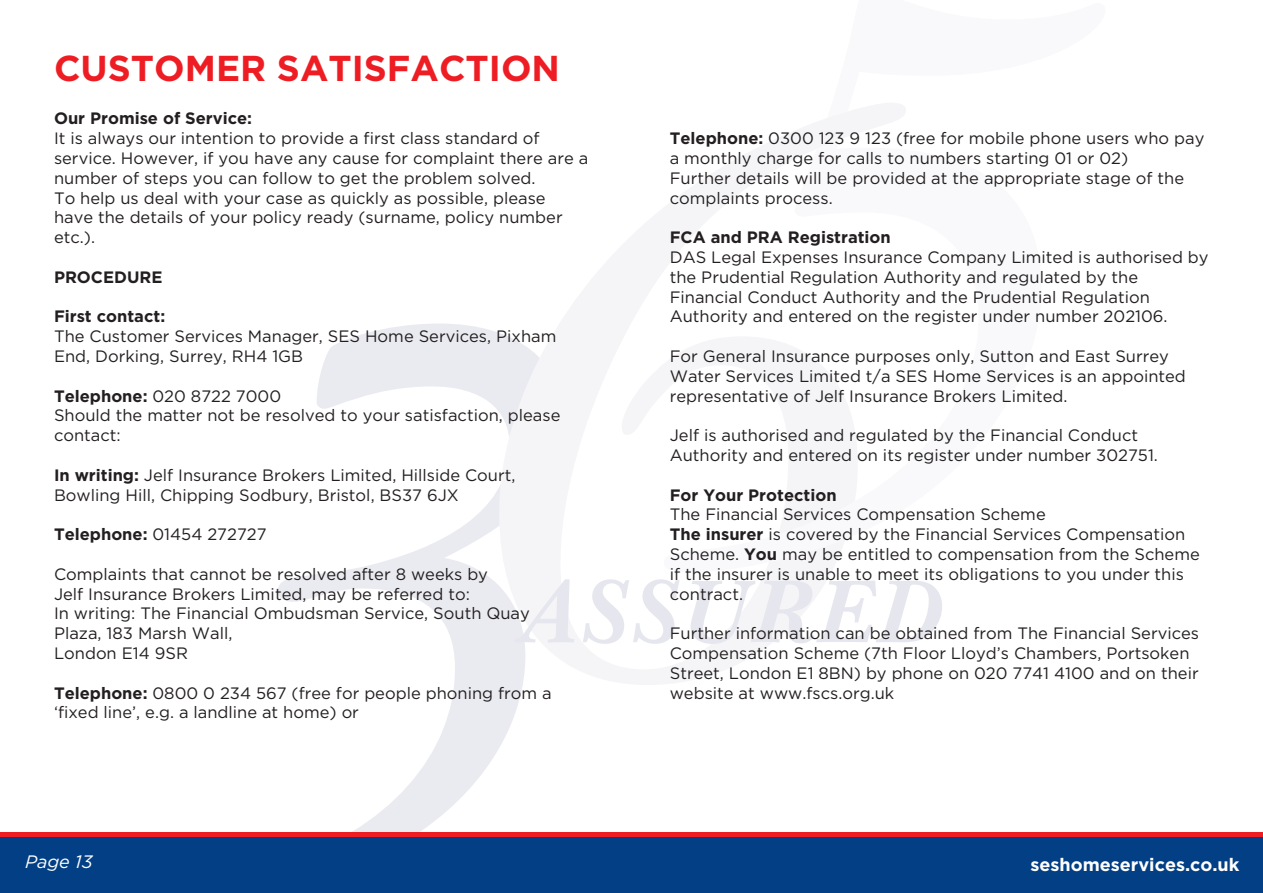
<style>
.page{position:relative;width:1263px;height:893px;background:#fff}
.page>*{position:absolute;margin:0;border:0;box-sizing:border-box;transform-origin:0 0}
.t1{font:700 36px "Gotham";color:#ee1d23}
.t2{font:700 18px "Gotham";color:#fff}
.t3{font:italic 18px "Gotham";color:#fff}
.t4{font:16.5px/19.8px "Gotham";color:#231f20}
.t5{font:700 16.5px "Gotham";color:#231f20}
.s1{font-weight:700}
</style>
<div class="page">
<svg style="left:278px;top:324px;width:245px;height:508px"></svg>
<svg style="left:499px;top:324px;width:76px;height:361px;fill:#f5f5f8"></svg>
<svg style="left:514px;top:579px;width:60px;height:64px"></svg>
<svg style="left:583px;top:579px;width:97px;height:65px"></svg>
<svg style="left:690px;top:580px;width:252px;height:64px"></svg>
<div style="left:0;top:832px;width:1263px;height:61px;background:linear-gradient(to right,#ee1d23,#ee1d23)"></div>
<div style="left:0;top:838px;width:1263px;height:55px;background:#023f85"></div>
<p class="t1" style="left:54px;top:47px;width:507px">CUSTOMER SATISFACTION</p>
<p class="t5" style="left:54px;top:109px;width:200px">Our Promise of Service:</p>
<p class="t4" style="left:54px;top:128px;width:487px">It is always our intention to provide a first class standard of</p>
<p class="t4" style="left:54px;top:148px;width:536px">service. However, if you have any cause for complaint there are a</p>
<p class="t4" style="left:54px;top:168px;width:483px">number of steps you can follow to get the problem solved.</p>
<p class="t4" style="left:54px;top:188px;width:493px">To help us deal with your case as quickly as possible, please</p>
<p class="t4" style="left:54px;top:207px;width:510px">have the details of your policy ready (surname, policy number</p>
<p class="t4" style="left:54px;top:227px;width:43px">etc.).</p>
<p class="t5" style="left:54px;top:267px;width:110px">PROCEDURE</p>
<p class="t5" style="left:54px;top:307px;width:113px">First contact:</p>
<p class="t4" style="left:54px;top:326px;width:504px">The Customer Services Manager, SES Home Services, Pixham<br>End, Dorking, Surrey, RH4 1GB</p>
<p class="t4" style="left:54px;top:386px;width:229px"><span class="s1">Telephone:</span> 020 8722 7000</p>
<p class="t4" style="left:54px;top:405px;width:508px">Should the matter not be resolved to your satisfaction, please</p>
<p class="t4" style="left:54px;top:425px;width:68px">contact:</p>
<p class="t4" style="left:54px;top:465px;width:463px"><span class="s1">In writing:</span> Jelf Insurance Brokers Limited, Hillside Court,</p>
<p class="t4" style="left:54px;top:485px;width:406px">Bowling Hill, Chipping Sodbury, Bristol, BS37 6JX</p>
<p class="t4" style="left:54px;top:524px;width:214px"><span class="s1">Telephone:</span> 01454 272727</p>
<p class="t4" style="left:54px;top:564px;width:436px">Complaints that cannot be resolved after 8 weeks by</p>
<p class="t4" style="left:54px;top:584px;width:417px">Jelf Insurance Brokers Limited, may be referred to:</p>
<p class="t4" style="left:54px;top:603px;width:477px">In writing: The Financial Ombudsman Service, South Quay</p>
<p class="t4" style="left:54px;top:623px;width:180px">Plaza, 183 Marsh Wall,</p>
<p class="t4" style="left:54px;top:643px;width:135px">London E14 9SR</p>
<p class="t4" style="left:54px;top:683px;width:499px"><span class="s1">Telephone:</span> 0800 0 234 567 (free for people phoning from a ‘fixed line’, e.g. a landline at home) or</p>
<p class="t4" style="left:670px;top:128px;width:536px"><span class="s1">Telephone:</span> 0300 123 9 123 (free for mobile phone users who pay</p>
<p class="t4" style="left:670px;top:148px;width:460px">a monthly charge for calls to numbers starting 01 or 02)</p>
<p class="t4" style="left:670px;top:168px;width:516px">Further details will be provided at the appropriate stage of the</p>
<p class="t4" style="left:670px;top:188px;width:164px">complaints process.</p>
<p class="t5" style="left:670px;top:228px;width:223px">FCA and PRA Registration</p>
<p class="t4" style="left:670px;top:247px;width:540px">DAS Legal Expenses Insurance Company Limited is authorised by</p>
<p class="t4" style="left:670px;top:267px;width:499px">the Prudential Regulation Authority and regulated by the<br>Financial Conduct Authority and the Prudential Regulation<br>Authority and entered on the register under number 202106.</p>
<p class="t4" style="left:670px;top:346px;width:501px">For General Insurance purposes only, Sutton and East Surrey</p>
<p class="t4" style="left:670px;top:366px;width:518px">Water Services Limited t/a SES Home Services is an appointed representative of Jelf Insurance Brokers Limited.</p>
<p class="t4" style="left:670px;top:425px;width:470px">Jelf is authorised and regulated by the Financial Conduct</p>
<p class="t4" style="left:670px;top:445px;width:490px">Authority and entered on its register under number 302751.</p>
<p class="t5" style="left:670px;top:485px;width:168px">For Your Protection</p>
<p class="t4" style="left:670px;top:504px;width:377px">The Financial Services Compensation Scheme</p>
<p class="t4" style="left:670px;top:524px;width:517px"><span class="s1">The insurer</span> is covered by the Financial Services Compensation</p>
<p class="t4" style="left:670px;top:544px;width:532px">Scheme. <span class="s1">You</span> may be entitled to compensation from the Scheme if the insurer is unable to meet its obligations to you under this</p>
<p class="t4" style="left:670px;top:584px;width:75px">contract.</p>
<p class="t4" style="left:670px;top:623px;width:531px">Further information can be obtained from The Financial Services</p>
<p class="t4" style="left:670px;top:643px;width:521px">Compensation Scheme (7th Floor Lloyd’s Chambers, Portsoken</p>
<p class="t4" style="left:670px;top:663px;width:530px">Street, London E1 8BN) by phone on 020 7741 4100 and on their</p>
<p class="t4" style="left:670px;top:683px;width:226px">website at www.fscs.org.uk</p>
<p class="t3" style="left:25px;top:852px;width:69px">Page 13</p>
<p class="t2" style="left:1030px;top:854px;width:210px">seshomeservices.co.uk</p>
</div>
